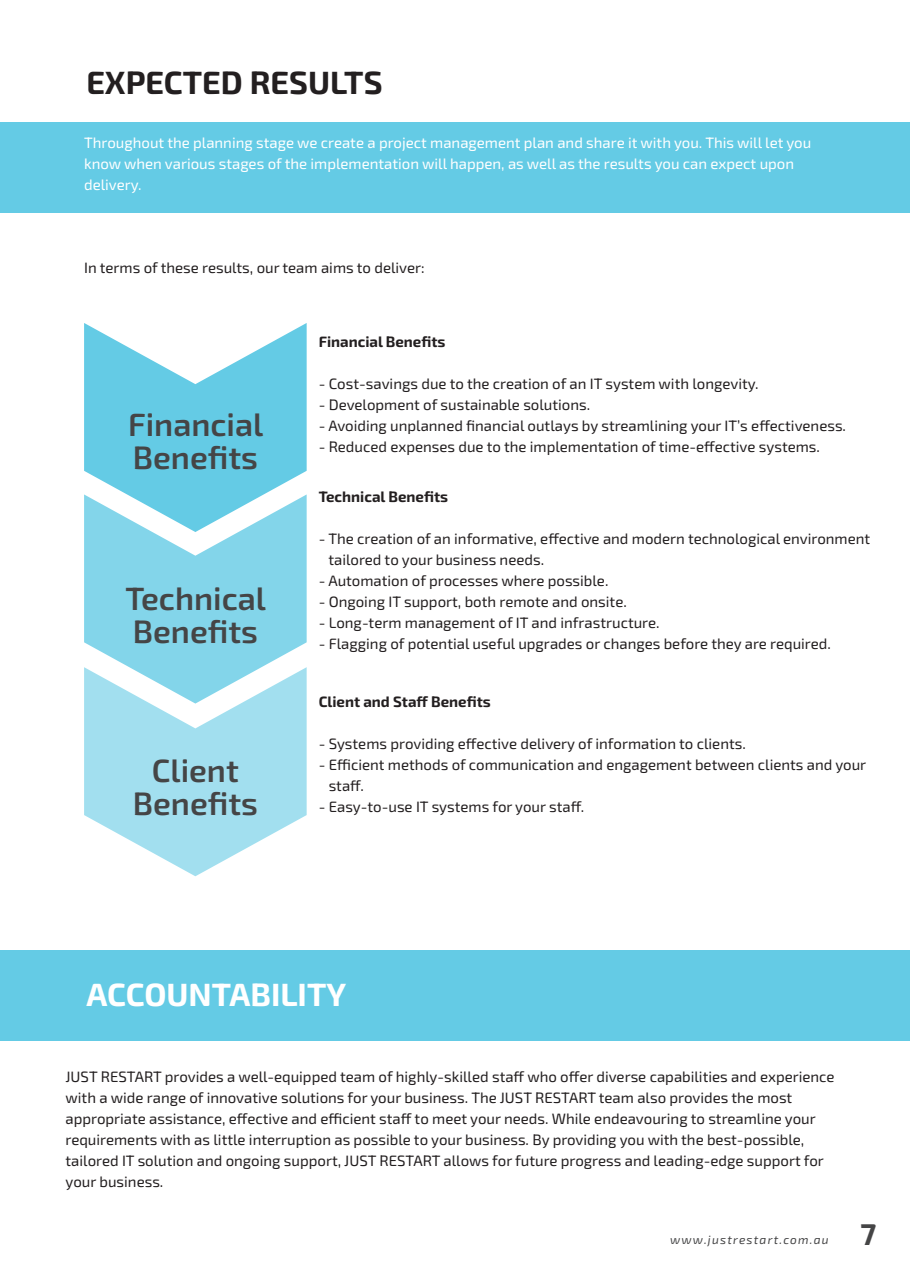
<style>
.page{position:relative;width:910px;height:1280px;background:#fff}
.page>*{position:absolute;margin:0;border:0;box-sizing:border-box;transform-origin:0 0}
.t1{font:600 32.25px/33px "Exo 2";color:#454546}
.t2{font:700 32.25px "Exo 2";color:#231f20}
.t3{font:700 32.25px "Exo 2";color:#fff}
.t4{font:700 30px "Exo 2";color:#454546}
.t5{font:15px/21px "Exo 2";color:#231f20}
.t6{font:15px/21px "Exo 2";color:#fff}
.t7{font:700 15px "Exo 2";color:#231f20}
.t8{font:italic 12px "Exo 2";letter-spacing:.1em;color:#454546}
</style>
<div class="page">
<div style="left:0;top:951px;width:910px;height:90px;background:#64cbe5"></div>
<div style="left:0;top:122px;width:910px;height:90px;background:#64cbe5"></div>
<svg style="left:84px;top:323px;width:223px;height:171px;fill:#64cbe5"></svg>
<svg style="left:84px;top:494px;width:223px;height:173px;fill:#83d5ea"></svg>
<svg style="left:84px;top:667px;width:223px;height:209px;fill:#a2dfef"></svg>
<h1 class="t2" style="left:86px;top:61px;width:298px">EXPECTED RESULTS</h1>
<p class="t6" style="left:84px;top:132px;width:729px">Throughout the planning stage we create a project management plan and share it with you. This will let you know when various stages of the implementation will happen, as well as the results you can expect upon delivery.</p>
<p class="t5" style="left:84px;top:256px;width:342px">In terms of these results, our team aims to deliver:</p>
<h1 class="t1" style="left:128px;top:407px;width:137px">Financial<br>Benefits</h1>
<h1 class="t1" style="left:125px;top:581px;width:142px">Technical<br>Benefits</h1>
<h1 class="t1" style="left:133px;top:752px;width:127px;text-align:center">Client<br>Benefits</h1>
<p class="t7" style="left:319px;top:331px;width:128px">Financial Benefits</p>
<p class="t5" style="left:319px;top:373px;width:442px">- Cost-savings due to the creation of an IT system with longevity.</p>
<p class="t5" style="left:319px;top:394px;width:273px">- Development of sustainable solutions.</p>
<p class="t5" style="left:319px;top:415px;width:529px">- Avoiding unplanned financial outlays by streamlining your IT’s effectiveness.</p>
<p class="t5" style="left:319px;top:436px;width:503px">- Reduced expenses due to the implementation of time-effective systems.</p>
<p class="t7" style="left:319px;top:486px;width:131px">Technical Benefits</p>
<p class="t5" style="left:328px;top:528px;width:543px;text-indent:-10px">- The creation of an informative, effective and modern technological environment tailored to your business needs.</p>
<p class="t5" style="left:319px;top:570px;width:291px">- Automation of processes where possible.</p>
<p class="t5" style="left:319px;top:591px;width:310px">- Ongoing IT support, both remote and onsite.</p>
<p class="t5" style="left:319px;top:612px;width:342px">- Long-term management of IT and infrastructure.</p>
<p class="t5" style="left:319px;top:633px;width:514px">- Flagging of potential useful upgrades or changes before they are required.</p>
<p class="t7" style="left:319px;top:691px;width:174px">Client and Staff Benefits</p>
<p class="t5" style="left:319px;top:733px;width:429px">- Systems providing effective delivery of information to clients.</p>
<p class="t5" style="left:329px;top:754px;width:539px;text-indent:-10px">- Efficient methods of communication and engagement between clients and your staff.</p>
<p class="t5" style="left:319px;top:796px;width:267px">- Easy-to-use IT systems for your staff.</p>
<h1 class="t3" style="left:86px;top:972px;width:261px">ACCOUNTABILITY</h1>
<p class="t5" style="left:66px;top:1065px;width:770px">JUST RESTART provides a well-equipped team of highly-skilled staff who offer diverse capabilities and experience with a wide range of innovative solutions for your business. The JUST RESTART team also provides the most appropriate assistance, effective and efficient staff to meet your needs. While endeavouring to streamline your requirements with as little interruption as possible to your business. By providing you with the best-possible, tailored IT solution and ongoing support, JUST RESTART allows for future progress and leading-edge support for your business.</p>
<p class="t8" style="left:670px;top:1231px;width:160px">www.justrestart.com.au</p>
<h2 class="t4" style="left:860px;top:1213px;width:17px">7</h2>
</div>
